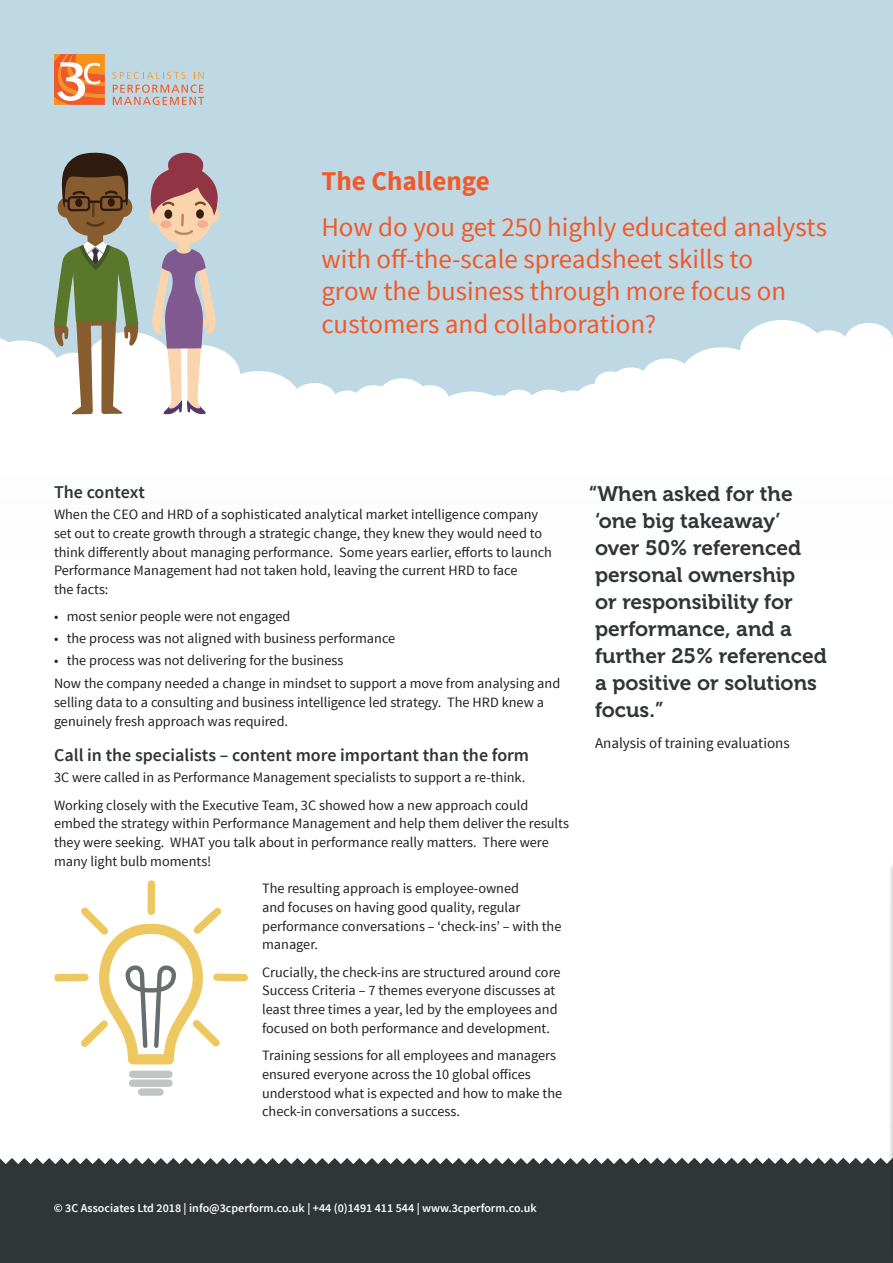
<style>
.page{position:relative;width:893px;height:1263px;background:#fff}
.page>*{position:absolute;margin:0;border:0;box-sizing:border-box;transform-origin:0 0}
.Heading{font:27px/32.4px "Source Sans Pro";color:#f15929}
.Heading-2{font:700 27px "Source Sans Pro";color:#f15929}
.quotation{font:21px/27px "Museo 700";color:#303638}
.Body_Headings{font:600 18px "Source Sans Pro";color:#303638}
.quotation-2{font:15px "Source Sans Pro";color:#231f20}
.Body{font:14.25px/18.8px "Source Sans Pro";color:#231f20}
.t1{font:600 12px "Source Sans Pro";color:#fff}
</style>
<div class="page">
<div style="left:0;top:1158px;width:889px;height:105px;background:#303638"></div>
<hr style="left:889px;top:859px;width:4px;height:404px;background:#231f20;opacity:.3">
<svg style="left:892px;top:861px;width:1px;height:395px"></svg>
<div style="left:0;top:0;width:893px;height:429px;background:#bed9e4"></div>
<img style="left:0;top:320px;width:893px;height:109px">
<svg style="left:54px;top:54px;width:51px;height:51px;background:#f49056"></svg>
<svg style="left:112px;top:72px;width:74px;height:7px"></svg>
<svg style="left:194px;top:72px;width:10px;height:7px"></svg>
<svg style="left:113px;top:85px;width:91px;height:20px"></svg>
<svg style="left:148px;top:165px;width:72px;height:250px"></svg>
<div style="left:168px;top:153px;width:35px;height:24px;background:#913444;border-radius:50%"></div>
<svg style="left:54px;top:152px;width:84px;height:262px"></svg>
<div style="left:129px;top:1071px;width:44px;height:7px;background:#c2c3c3;border-radius:4px"></div>
<div style="left:129px;top:1079px;width:44px;height:8px;background:#c2c3c3;border-radius:4px"></div>
<div style="left:138px;top:1088px;width:26px;height:8px;background:#c2c3c3;border-radius:4px"></div>
<div style="left:54px;top:974px;width:35px;height:7px;background:#edc75f;border-radius:4px"></div>
<div style="left:148px;top:880px;width:7px;height:35px;background:#edc75f;border-radius:4px"></div>
<svg style="left:81px;top:907px;width:167px;height:157px"></svg>
<p class="Heading-2" style="left:321px;top:164px;width:170px">The Challenge</p>
<p class="Heading" style="left:321px;top:211px;width:507px">How do you get 250 highly educated analysts with off-the-scale spreadsheet skills to<br>grow the business through more focus on customers and collaboration?</p>
<p class="Body_Headings" style="left:54px;top:481px;width:92px">The context</p>
<p class="Body" style="left:54px;top:505px;width:499px">When the CEO and HRD of a sophisticated analytical market intelligence company set out to create growth through a strategic change, they knew they would need to think differently about managing performance. Some years earlier, efforts to launch Performance Management had not taken hold, leaving the current HRD to face<br>the facts:</p>
<p class="Body" style="left:54px;top:607px;width:238px">• most senior people were not engaged</p>
<p class="Body" style="left:54px;top:629px;width:343px">• the process was not aligned with business performance</p>
<p class="Body" style="left:54px;top:651px;width:291px">• the process was not delivering for the business</p>
<p class="Body" style="left:54px;top:674px;width:508px">Now the company needed a change in mindset to support a move from analysing and selling data to a consulting and business intelligence led strategy. The HRD knew a genuinely fresh approach was required.</p>
<p class="Body_Headings" style="left:54px;top:744px;width:477px">Call in the specialists – content more important than the form</p>
<p class="Body" style="left:54px;top:768px;width:473px">3C were called in as Performance Management specialists to support a re-think.</p>
<p class="Body" style="left:54px;top:796px;width:516px">Working closely with the Executive Team, 3C showed how a new approach could embed the strategy within Performance Management and help them deliver the results they were seeking. WHAT you talk about in performance really matters. There were many light bulb moments!</p>
<p class="Body" style="left:262px;top:879px;width:301px">The resulting approach is employee-owned<br>and focuses on having good quality, regular performance conversations – ‘check-ins’ – with the manager.</p>
<p class="Body" style="left:262px;top:963px;width:300px">Crucially, the check-ins are structured around core Success Criteria – 7 themes everyone discusses at least three times a year, led by the employees and focused on both performance and development.</p>
<p class="Body" style="left:262px;top:1046px;width:302px">Training sessions for all employees and managers ensured everyone across the 10 global offices understood what is expected and how to make the check-in conversations a success.</p>
<p class="quotation" style="left:595px;top:480px;width:233px;text-indent:-6px">“When asked for the ‘one big takeaway’ over 50% referenced personal ownership<br>or responsibility for performance, and a further 25% referenced a positive or solutions focus.”</p>
<p class="quotation-2" style="left:595px;top:733px;width:196px">Analysis of training evaluations</p>
<p class="t1" style="left:54px;top:1201px;width:484px">© 3C Associates Ltd 2018 | info@3cperform.co.uk | +44 (0)1491 411 544 | www.3cperform.co.uk</p>
</div>
